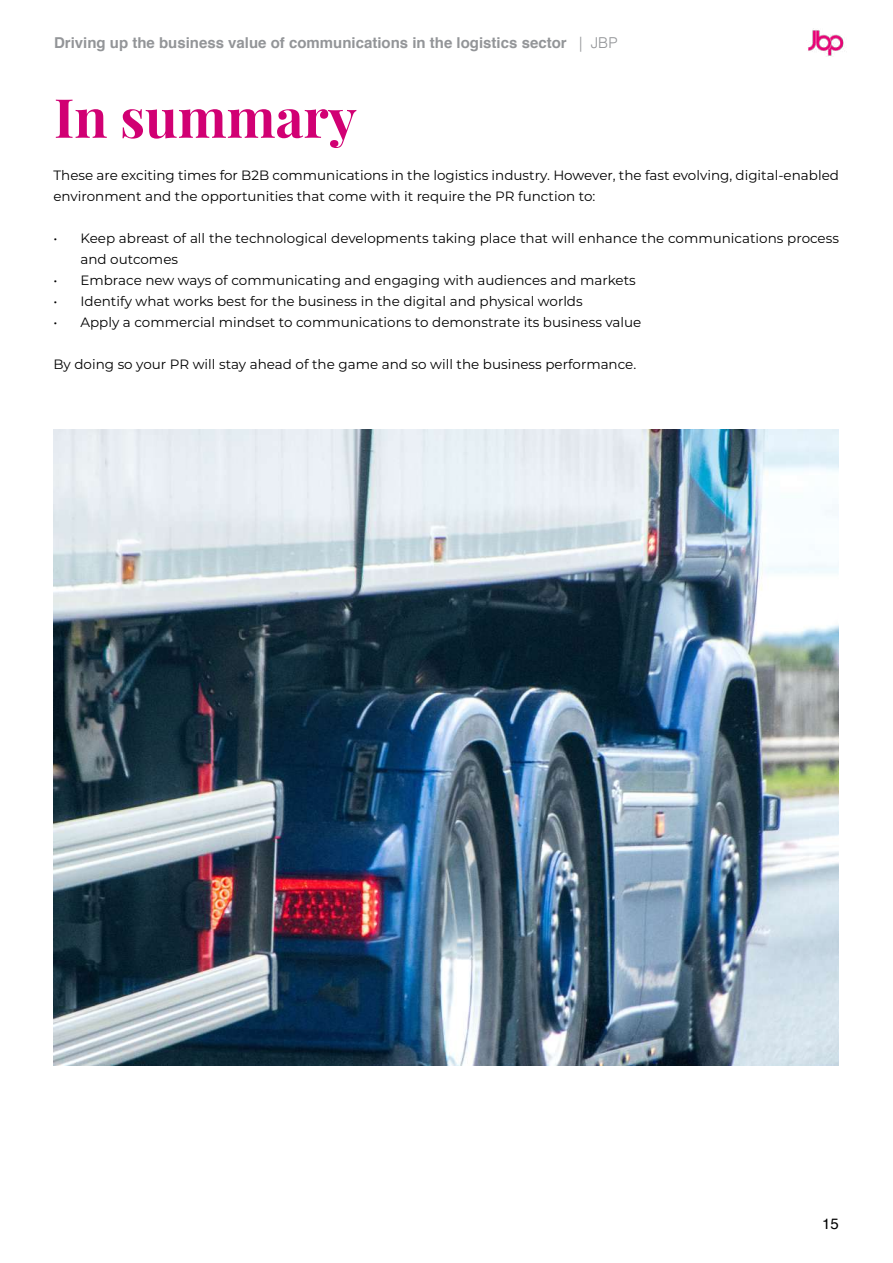
<style>
.page{position:relative;width:893px;height:1263px;background:#fff}
.page>*{position:absolute;margin:0;border:0;box-sizing:border-box;transform-origin:0 0}
.t1{font:700 54px "Playfair Display";color:#d10073}
.t2{font:700 15px "Helvetica";color:#939598}
.t3{font:15px "Helvetica";color:#000}
.t4{font:13.5px/21px "Montserrat";color:#000}
.s1{font-weight:300}
</style>
<div class="page">
<img style="left:808px;top:30px;width:36px;height:26px">
<img style="left:53px;top:430px;width:786px;height:635px">
<p class="t2" style="left:54px;top:31px;width:565px">Driving up the business value of communications in the logistics sector <span class="s1">| JBP</span></p>
<h1 class="t1" style="left:54px;top:75px;width:304px">In summary</h1>
<p class="t4" style="left:53px;top:165px;width:787px">These are exciting times for B2B communications in the logistics industry. However, the fast evolving, digital-enabled environment and the opportunities that come with it require the PR function to:</p>
<p class="t4" style="left:80px;top:228px;width:760px;text-indent:-27px">• Keep abreast of all the technological developments taking place that will enhance the communications process and outcomes</p>
<p class="t4" style="left:53px;top:270px;width:584px">• Embrace new ways of communicating and engaging with audiences and markets</p>
<p class="t4" style="left:53px;top:291px;width:531px">• Identify what works best for the business in the digital and physical worlds</p>
<p class="t4" style="left:53px;top:312px;width:589px">• Apply a commercial mindset to communications to demonstrate its business value</p>
<p class="t4" style="left:53px;top:354px;width:584px">By doing so your PR will stay ahead of the game and so will the business performance.</p>
<p class="t3" style="left:822px;top:1212px;width:18px">15</p>
</div>
